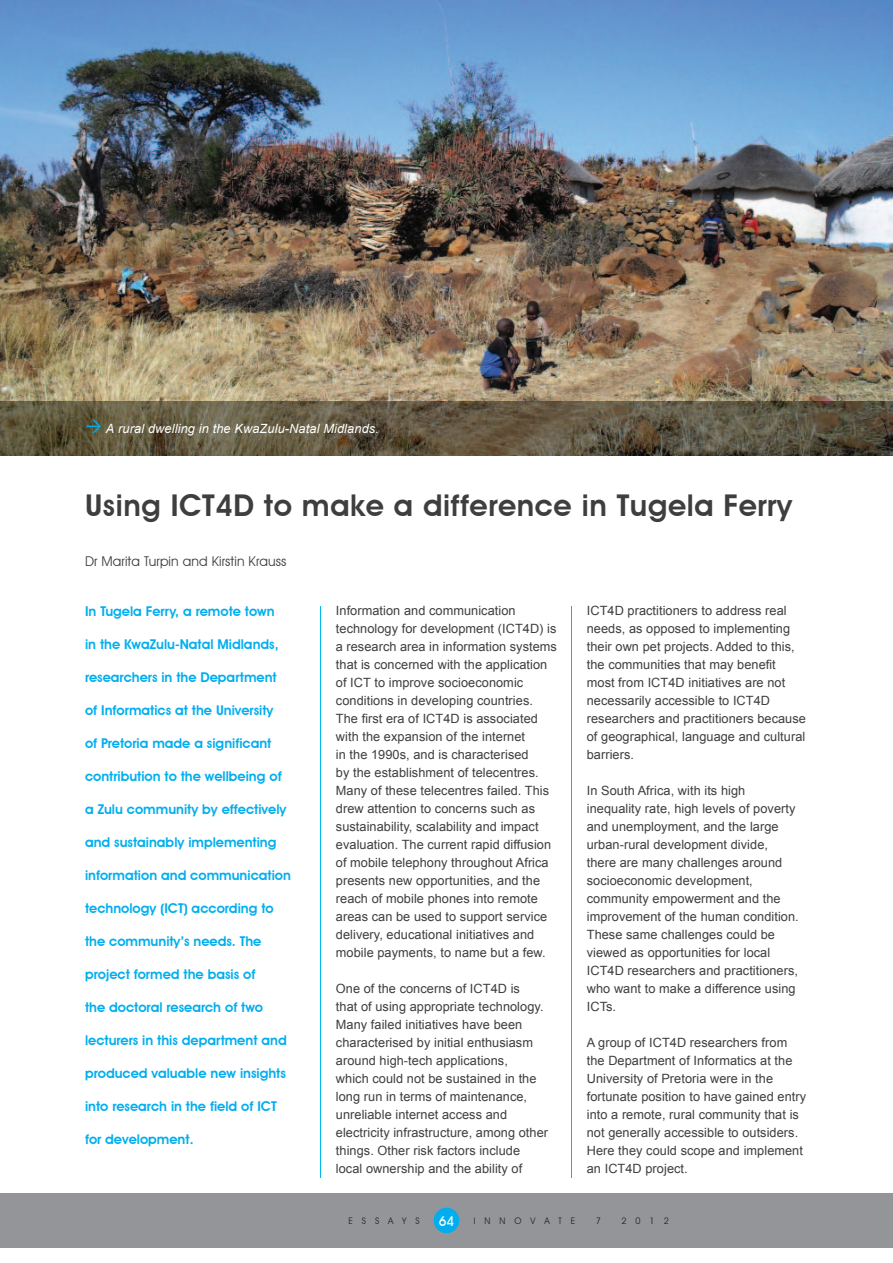
<style>
.page{position:relative;width:893px;height:1263px;background:#fff}
.page>*{position:absolute;margin:0;border:0;box-sizing:border-box;transform-origin:0 0}
.t1{font:600 30px "Avant Garde IT Cby BT";letter-spacing:.02em;color:#3e3e3f}
.t2{font:600 13.5px "Avant Garde IT Cby BT";color:#00aeef}
.t3{font:13.5px "Avant Garde IT Cby BT";letter-spacing:.01em;color:#3e3e3f}
.t4{font:500 13.5px "Avant Garde IT Cby BT";color:#fff}
.t5{font:12.75px/18px "Arial";letter-spacing:.005em;color:#3e3e3f}
.t6{font:italic 12.75px "Arial";letter-spacing:.01em;color:#fff}
.t7{font:9px "Avant Garde IT Cby BT";letter-spacing:1em;color:#231f20}
</style>
<div class="page">
<div style="left:0;top:1193px;width:893px;height:54px;background:#939598"></div>
<div style="left:434px;top:1208px;width:25px;height:25px;background:#00aeef;border-radius:50%"></div>
<hr style="left:571px;top:606px;width:1px;height:572px;background:#00baf1">
<hr style="left:320px;top:606px;width:1px;height:572px;background:#00baf1">
<img style="left:0;top:0;width:893px;height:455px">
<svg style="left:87px;top:420px;width:14px;height:13px"></svg>
<p class="t6" style="left:106px;top:421px;width:274px">A rural dwelling in the KwaZulu-Natal Midlands.</p>
<h1 class="t1" style="left:85px;top:487px;width:708px">Using ICT4D to make a difference in Tugela Ferry</h1>
<p class="t3" style="left:85px;top:553px;width:203px">Dr Marita Turpin and Kirstin Krauss</p>
<p class="t5" style="left:587px;top:602px;width:221px">ICT4D practitioners to address real needs, as opposed to implementing their own pet projects. Added to this, the communities that may benefit most from ICT4D initiatives are not necessarily accessible to ICT4D researchers and practitioners because of geographical, language and cultural barriers.</p>
<p class="t5" style="left:587px;top:782px;width:213px">In South Africa, with its high inequality rate, high levels of poverty and unemployment, and the large urban-rural development divide, there are many challenges around socioeconomic development, community empowerment and the improvement of the human condition.<br>These same challenges could be viewed as opportunities for local<br>ICT4D researchers and practitioners, who want to make a difference using<br>ICTs.</p>
<p class="t5" style="left:587px;top:1034px;width:221px">A group of ICT4D researchers from the Department of Informatics at the University of Pretoria were in the fortunate position to have gained entry into a remote, rural community that is not generally accessible to outsiders.<br>Here they could scope and implement an ICT4D project.</p>
<p class="t5" style="left:336px;top:602px;width:223px">Information and communication technology for development (ICT4D) is a research area in information systems that is concerned with the application of ICT to improve socioeconomic conditions in developing countries.<br>The first era of ICT4D is associated with the expansion of the internet<br>in the 1990s, and is characterised<br>by the establishment of telecentres.<br>Many of these telecentres failed. This drew attention to concerns such as sustainability, scalability and impact evaluation. The current rapid diffusion of mobile telephony throughout Africa presents new opportunities, and the reach of mobile phones into remote areas can be used to support service delivery, educational initiatives and mobile payments, to name but a few.</p>
<p class="t5" style="left:336px;top:980px;width:214px">One of the concerns of ICT4D is<br>that of using appropriate technology.<br>Many failed initiatives have been characterised by initial enthusiasm around high-tech applications,<br>which could not be sustained in the long run in terms of maintenance, unreliable internet access and electricity infrastructure, among other things. Other risk factors include local ownership and the ability of</p>
<p class="t2" style="left:85px;top:603px;width:191px">In Tugela Ferry, a remote town</p>
<p class="t2" style="left:85px;top:636px;width:195px">in the KwaZulu-Natal Midlands,</p>
<p class="t2" style="left:85px;top:669px;width:193px">researchers in the Department</p>
<p class="t2" style="left:85px;top:702px;width:190px">of Informatics at the University</p>
<p class="t2" style="left:85px;top:735px;width:188px">of Pretoria made a significant</p>
<p class="t2" style="left:85px;top:768px;width:198px">contribution to the wellbeing of</p>
<p class="t2" style="left:85px;top:801px;width:203px">a Zulu community by effectively</p>
<p class="t2" style="left:85px;top:834px;width:193px">and sustainably implementing</p>
<p class="t2" style="left:85px;top:867px;width:207px">information and communication</p>
<p class="t2" style="left:85px;top:900px;width:190px">technology (ICT) according to</p>
<p class="t2" style="left:85px;top:933px;width:178px">the community’s needs. The</p>
<p class="t2" style="left:85px;top:966px;width:172px">project formed the basis of</p>
<p class="t2" style="left:85px;top:999px;width:180px">the doctoral research of two</p>
<p class="t2" style="left:85px;top:1032px;width:203px">lecturers in this department and</p>
<p class="t2" style="left:85px;top:1065px;width:202px">produced valuable new insights</p>
<p class="t2" style="left:85px;top:1098px;width:193px">into research in the field of ICT</p>
<p class="t2" style="left:85px;top:1131px;width:110px">for development.</p>
<p class="t7" style="left:348px;top:1215px;width:73px">ESSAYS</p>
<p class="t4" style="left:439px;top:1213px;width:17px">64</p>
<p class="t7" style="left:474px;top:1215px;width:103px">INNOVATE</p>
<p class="t7" style="left:596px;top:1215px;width:7px">7</p>
<p class="t7" style="left:621px;top:1215px;width:49px">2012</p>
</div>
